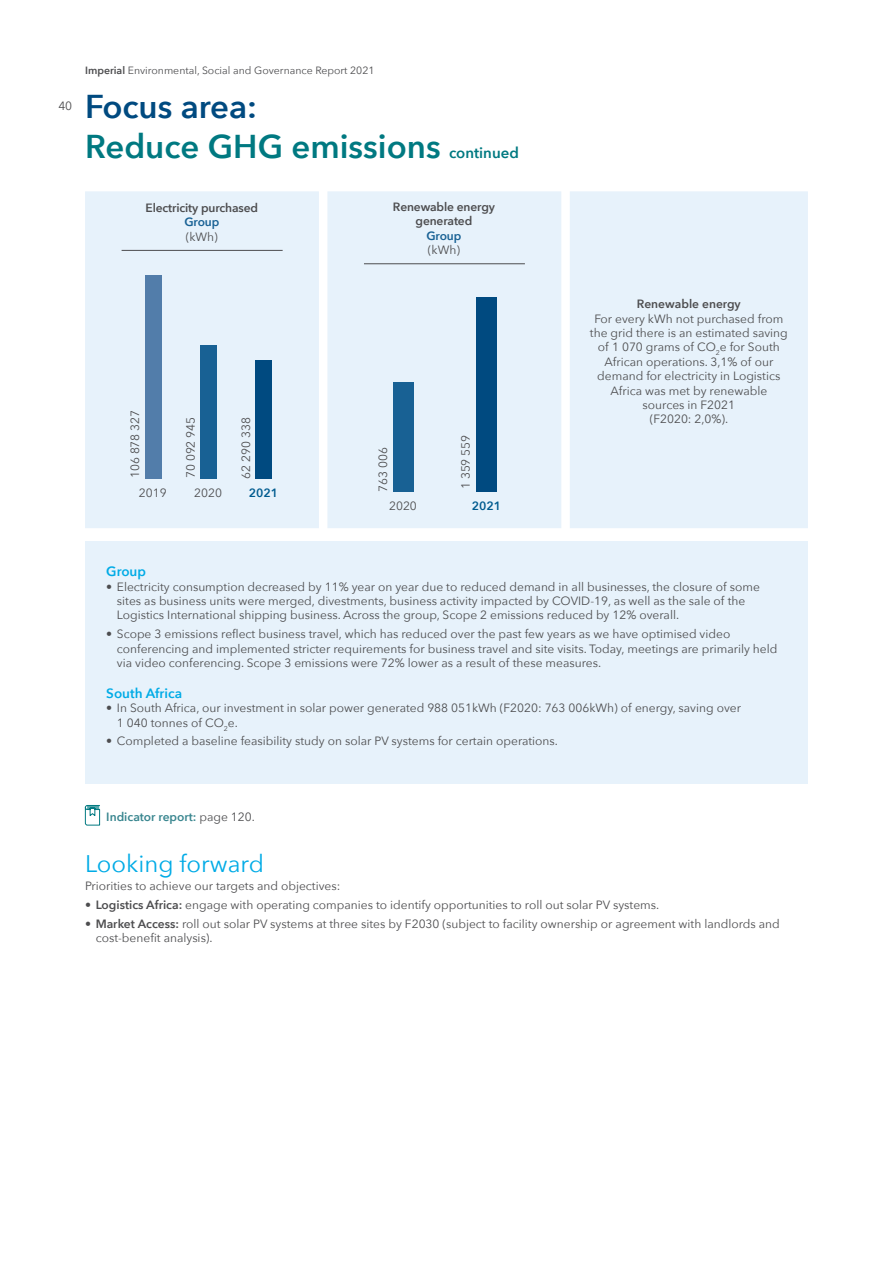
<style>
.page{position:relative;width:893px;height:1263px;background:#fff}
.page>*{position:absolute;margin:0;border:0;box-sizing:border-box;transform-origin:0 0}
.t1{font:600 33px/39.6px "Avenir Next";color:#007981}
.t2{font:24px "Avenir Next";color:#00abe6}
.t3{font:600 13.5px "Avenir Next";color:#00abe6}
.t4{font:12px/14.4px "Avenir Next";color:#4d4d4f}
.t5{font:600 12px/14.4px "Avenir Next";letter-spacing:-.01em;color:#4d4d4f;text-align:center}
.t6{font:600 12px "Avenir Next";color:#39868f}
.t7{font:600 12px "Avenir Next";letter-spacing:-.01em;color:#186194}
.t8{font:600 12px "Avenir Next";color:#005b8f}
.t9{font:10.5px "Avenir Next";color:#4d4d4f}
.s1{font-weight:600}
.s2{color:#004a80}
.s3{font-size:15px}
.s4{font-weight:400;color:#4d4d4f}
</style>
<div class="page">
<div style="left:85px;top:191px;width:723px;height:337px;background:#e7f2fb"></div>
<div style="left:256px;top:360px;width:16px;height:118px;background:#004a80"></div>
<div style="left:200px;top:345px;width:17px;height:133px;background:#186194"></div>
<div style="left:145px;top:275px;width:16px;height:203px;background:#527daa"></div>
<hr style="left:122px;top:250px;width:161px;height:1px;background:#4d4d4f">
<hr style="left:364px;top:263px;width:161px;height:1px;background:#4d4d4f">
<div style="left:476px;top:298px;width:21px;height:194px;background:#004a80"></div>
<div style="left:393px;top:383px;width:21px;height:109px;background:#186194"></div>
<div style="left:85px;top:541px;width:723px;height:243px;background:#e7f2fb"></div>
<svg style="left:85px;top:805px;width:15px;height:21px"></svg>
<p class="t9" style="left:85px;top:62px;width:291px"><span class="s1">Imperial</span> Environmental, Social and Governance Report 2021</p>
<p class="t4" style="left:58px;top:98px;width:15px">40</p>
<h1 class="t1" style="left:85px;top:86px;width:435px"><span class="s2">Focus area:<br></span>Reduce GHG emissions <span class="s3">continued</span></h1>
<p class="t5" style="left:146px;top:200px;width:114px">Electricity purchased</p>
<p class="t7" style="left:184px;top:212px;width:36px">Group</p>
<p class="t4" style="left:186px;top:229px;width:33px">(kWh)</p>
<p class="t4" style="left:127px;top:478px;width:70px;rotate:-90deg">106 878 327</p>
<p class="t4" style="left:183px;top:478px;width:63px;rotate:-90deg">70 092 945</p>
<p class="t4" style="left:238px;top:479px;width:63px;rotate:-90deg">62 290 338</p>
<p class="t4" style="left:139px;top:485px;width:29px">2019</p>
<p class="t4" style="left:194px;top:485px;width:29px">2020</p>
<p class="t8" style="left:249px;top:482px;width:31px">2021</p>
<p class="t5" style="left:393px;top:199px;width:103px">Renewable energy generated</p>
<p class="t7" style="left:426px;top:225px;width:36px">Group</p>
<p class="t4" style="left:428px;top:242px;width:33px">(kWh)</p>
<p class="t4" style="left:375px;top:492px;width:46px;rotate:-90deg">763 006</p>
<p class="t4" style="left:458px;top:489px;width:56px;rotate:-90deg">1 359 559</p>
<p class="t4" style="left:389px;top:498px;width:29px">2020</p>
<p class="t8" style="left:472px;top:496px;width:31px">2021</p>
<p class="t5" style="left:637px;top:296px;width:105px">Renewable energy</p>
<p class="t4" style="left:590px;top:311px;width:199px;text-align:center">For every kWh not purchased from the grid there is an estimated saving of 1 070 grams of CO<sub>2</sub>e for South<br>African operations. 3,1% of our demand for electricity in Logistics<br>Africa was met by renewable sources in F2021<br>(F2020: 2,0%).</p>
<p class="t3" style="left:106px;top:560px;width:41px">Group</p>
<p class="t4" style="left:117px;top:579px;width:645px;text-indent:-11px">• Electricity consumption decreased by 11% year on year due to reduced demand in all businesses, the closure of some sites as business units were merged, divestments, business activity impacted by COVID-19, as well as the sale of the<br>Logistics International shipping business. Across the group, Scope 2 emissions reduced by 12% overall.</p>
<p class="t4" style="left:117px;top:626px;width:662px;text-indent:-11px">• Scope 3 emissions reflect business travel, which has reduced over the past few years as we have optimised video conferencing and implemented stricter requirements for business travel and site visits. Today, meetings are primarily held via video conferencing. Scope 3 emissions were 72% lower as a result of these measures.</p>
<p class="t3" style="left:106px;top:681px;width:77px">South Africa</p>
<p class="t4" style="left:117px;top:700px;width:626px;text-indent:-11px">• In South Africa, our investment in solar power generated 988 051kWh (F2020: 763 006kWh) of energy, saving over<br>1 040 tonnes of CO<sub>2</sub>e.</p>
<p class="t4" style="left:106px;top:733px;width:453px">• Completed a baseline feasibility study on solar PV systems for certain operations.</p>
<p class="t6" style="left:106px;top:807px;width:150px">Indicator report: <span class="s4">page 120.</span></p>
<h2 class="t2" style="left:85px;top:843px;width:181px">Looking forward</h2>
<p class="t4" style="left:85px;top:878px;width:257px">Priorities to achieve our targets and objectives:</p>
<p class="t4" style="left:85px;top:897px;width:576px"><span class="s1">• Logistics Africa:</span> engage with operating companies to identify opportunities to roll out solar PV systems.</p>
<p class="t4" style="left:96px;top:916px;width:686px;text-indent:-11px"><span class="s1">• Market Access:</span> roll out solar PV systems at three sites by F2030 (subject to facility ownership or agreement with landlords and cost-benefit analysis).</p>
</div>
